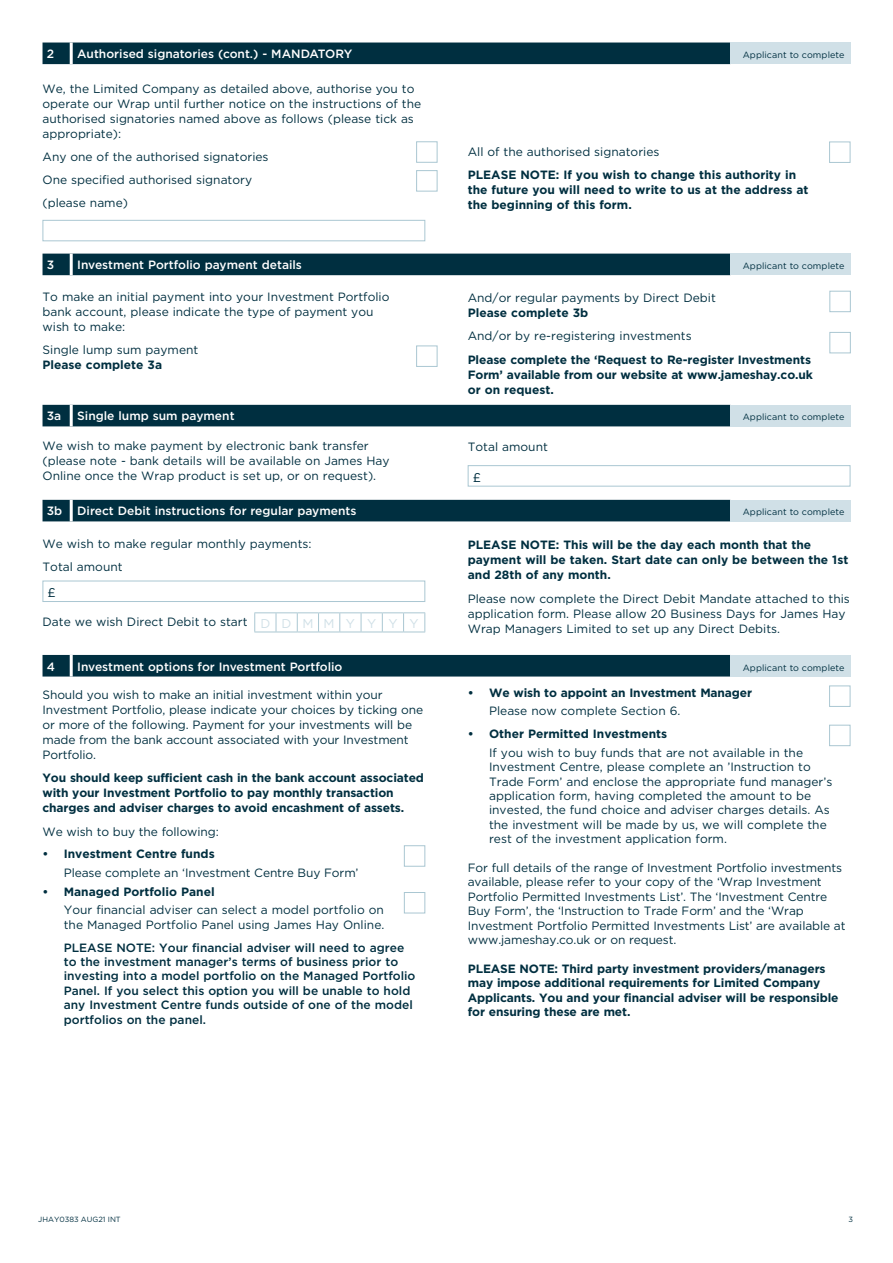
<style>
.page{position:relative;width:893px;height:1263px;background:#fff}
.page>*{position:absolute;margin:0;border:0;box-sizing:border-box;transform-origin:0 0}
.t1{font:12.75px "Gotham";color:#002f40}
.t2{font:12px/15px "Gotham";color:#002f40}
.t3{font:700 12px/15px "Gotham";letter-spacing:-.01em;color:#002f40}
.t4{font:500 12px/14.4px "Gotham";color:#002f40}
.t5{font:500 12px "Gotham";color:#fff}
.t6{font:9px "Gotham";letter-spacing:.01em;color:#002f40}
.t7{font:7.5px "Gotham";color:#002f40}
.s1{font-size:12.75px;color:#d0e0e7}
</style>
<div class="page">
<div style="left:43px;top:220px;width:382px;height:21px;background:#fff;border:1px solid #aac7d2"></div>
<div style="left:468px;top:465px;width:382px;height:21px;border:1px solid #aac7d2"></div>
<div style="left:43px;top:581px;width:382px;height:21px;border:1px solid #aac7d2"></div>
<div style="left:43px;top:43px;width:687px;height:21px;background:#002f40"></div>
<div style="left:730px;top:43px;width:120px;height:21px;background:#d0e0e7"></div>
<hr style="left:70px;top:43px;width:3px;height:21px;background:#fff">
<div style="left:43px;top:254px;width:687px;height:21px;background:#002f40"></div>
<div style="left:730px;top:254px;width:120px;height:21px;background:#d0e0e7"></div>
<hr style="left:70px;top:254px;width:3px;height:21px;background:#fff">
<div style="left:43px;top:405px;width:687px;height:21px;background:#002f40"></div>
<div style="left:730px;top:405px;width:120px;height:21px;background:#d0e0e7"></div>
<hr style="left:70px;top:405px;width:3px;height:21px;background:#fff">
<div style="left:43px;top:500px;width:687px;height:21px;background:#002f40"></div>
<div style="left:730px;top:500px;width:120px;height:21px;background:#d0e0e7"></div>
<hr style="left:70px;top:500px;width:3px;height:21px;background:#fff">
<div style="left:416px;top:141px;width:21px;height:22px;background:#fff;border:1px solid #aac7d2"></div>
<div style="left:416px;top:345px;width:21px;height:22px;background:#fff;border:1px solid #aac7d2"></div>
<div style="left:829px;top:332px;width:22px;height:21px;background:#fff;border:1px solid #aac7d2"></div>
<div style="left:829px;top:291px;width:22px;height:21px;background:#fff;border:1px solid #aac7d2"></div>
<div style="left:416px;top:170px;width:21px;height:21px;background:#fff;border:1px solid #aac7d2"></div>
<div style="left:829px;top:142px;width:21px;height:21px;background:#fff;border:1px solid #aac7d2"></div>
<svg style="left:254px;top:612px;width:171px;height:21px"></svg>
<div style="left:404px;top:845px;width:21px;height:22px;background:#fff;border:1px solid #aac7d2"></div>
<div style="left:829px;top:685px;width:21px;height:22px;background:#fff;border:1px solid #aac7d2"></div>
<div style="left:43px;top:655px;width:687px;height:21px;background:#002f40"></div>
<div style="left:730px;top:655px;width:120px;height:21px;background:#d0e0e7"></div>
<hr style="left:70px;top:655px;width:3px;height:21px;background:#fff">
<div style="left:404px;top:892px;width:21px;height:21px;background:#fff;border:1px solid #aac7d2"></div>
<div style="left:829px;top:725px;width:21px;height:21px;background:#fff;border:1px solid #aac7d2"></div>
<p class="t5" style="left:47px;top:46px;width:9px">2</p>
<p class="t5" style="left:77px;top:46px;width:277px">Authorised signatories (cont.) - MANDATORY</p>
<p class="t6" style="left:743px;top:49px;width:103px">Applicant to complete</p>
<p class="t2" style="left:43px;top:81px;width:380px">We, the Limited Company as detailed above, authorise you to operate our Wrap until further notice on the instructions of the authorised signatories named above as follows (please tick as appropriate):</p>
<p class="t2" style="left:43px;top:145px;width:228px;line-height:23px">Any one of the authorised signatories<br>One specified authorised signatory (please name)</p>
<p class="t2" style="left:468px;top:144px;width:193px">All of the authorised signatories</p>
<p class="t3" style="left:468px;top:168px;width:342px">PLEASE NOTE: If you wish to change this authority in the future you will need to write to us at the address at the beginning of this form.</p>
<p class="t5" style="left:47px;top:257px;width:9px">3</p>
<p class="t5" style="left:77px;top:257px;width:226px">Investment Portfolio payment details</p>
<p class="t6" style="left:743px;top:260px;width:103px">Applicant to complete</p>
<p class="t2" style="left:43px;top:289px;width:348px">To make an initial payment into your Investment Portfolio bank account, please indicate the type of payment you wish to make:</p>
<p class="t2" style="left:43px;top:342px;width:157px">Single lump sum payment</p>
<p class="t3" style="left:43px;top:357px;width:121px">Please complete 3a</p>
<p class="t2" style="left:468px;top:289px;width:250px">And/or regular payments by Direct Debit</p>
<p class="t3" style="left:468px;top:305px;width:122px">Please complete 3b</p>
<p class="t2" style="left:468px;top:328px;width:225px">And/or by re-registering investments</p>
<p class="t3" style="left:468px;top:352px;width:347px">Please complete the ‘Request to Re-register Investments<br>Form’ available from our website at www.jameshay.co.uk or on request.</p>
<p class="t5" style="left:47px;top:408px;width:16px">3a</p>
<p class="t5" style="left:77px;top:408px;width:159px">Single lump sum payment</p>
<p class="t6" style="left:743px;top:411px;width:103px">Applicant to complete</p>
<p class="t2" style="left:43px;top:438px;width:349px">We wish to make payment by electronic bank transfer (please note - bank details will be available on James Hay<br>Online once the Wrap product is set up, or on request).</p>
<p class="t2" style="left:468px;top:439px;width:82px">Total amount</p>
<p class="t1" style="left:473px;top:469px;width:10px">£</p>
<p class="t5" style="left:47px;top:503px;width:17px">3b</p>
<p class="t5" style="left:77px;top:503px;width:281px">Direct Debit instructions for regular payments</p>
<p class="t6" style="left:743px;top:506px;width:103px">Applicant to complete</p>
<p class="t2" style="left:43px;top:531px;width:271px;line-height:23.5px">We wish to make regular monthly payments:<br>Total amount</p>
<p class="t1" style="left:47px;top:584px;width:10px">£</p>
<p class="t2" style="left:43px;top:614px;width:378px">Date we wish Direct Debit to start <span class="s1">D D M M Y Y Y Y</span></p>
<p class="t3" style="left:468px;top:537px;width:382px">PLEASE NOTE: This will be the day each month that the payment will be taken. Start date can only be between the 1st and 28th of any month.</p>
<p class="t2" style="left:468px;top:591px;width:384px">Please now complete the Direct Debit Mandate attached to this application form. Please allow 20 Business Days for James Hay<br>Wrap Managers Limited to set up any Direct Debits.</p>
<p class="t5" style="left:47px;top:658px;width:10px">4</p>
<p class="t5" style="left:77px;top:658px;width:267px">Investment options for Investment Portfolio</p>
<p class="t6" style="left:743px;top:662px;width:103px">Applicant to complete</p>
<p class="t2" style="left:43px;top:687px;width:382px">Should you wish to make an initial investment within your Investment Portfolio, please indicate your choices by ticking one or more of the following. Payment for your investments will be made from the bank account associated with your Investment Portfolio.</p>
<p class="t3" style="left:43px;top:770px;width:383px">You should keep sufficient cash in the bank account associated with your Investment Portfolio to pay monthly transaction charges and adviser charges to avoid encashment of assets.</p>
<p class="t2" style="left:43px;top:824px;width:178px">We wish to buy the following:</p>
<p class="t3" style="left:43px;top:846px;width:174px">• Investment Centre funds</p>
<p class="t2" style="left:64px;top:865px;width:296px">Please complete an ‘Investment Centre Buy Form’</p>
<p class="t3" style="left:43px;top:884px;width:174px">• Managed Portfolio Panel</p>
<p class="t2" style="left:64px;top:902px;width:322px;line-height:14.4px">Your financial adviser can select a model portfolio on the Managed Portfolio Panel using James Hay Online.</p>
<p class="t4" style="left:64px;top:940px;width:353px">PLEASE NOTE: Your financial adviser will need to agree to the investment manager’s terms of business prior to investing into a model portfolio on the Managed Portfolio Panel. If you select this option you will be unable to hold any Investment Centre funds outside of one of the model portfolios on the panel.</p>
<p class="t3" style="left:468px;top:685px;width:286px">• We wish to appoint an Investment Manager</p>
<p class="t2" style="left:489px;top:703px;width:193px">Please now complete Section 6.</p>
<p class="t3" style="left:468px;top:726px;width:201px">• Other Permitted Investments</p>
<p class="t2" style="left:489px;top:745px;width:345px;line-height:14.4px">If you wish to buy funds that are not available in the Investment Centre, please complete an ’Instruction to Trade Form’ and enclose the appropriate fund manager’s application form, having completed the amount to be invested, the fund choice and adviser charges details. As the investment will be made by us, we will complete the rest of the investment application form.</p>
<p class="t2" style="left:468px;top:860px;width:379px;line-height:14.4px">For full details of the range of Investment Portfolio investments available, please refer to your copy of the ‘Wrap Investment Portfolio Permitted Investments List’. The ‘Investment Centre Buy Form’, the ‘Instruction to Trade Form’ and the ‘Wrap Investment Portfolio Permitted Investments List’ are available at www.jameshay.co.uk or on request.</p>
<p class="t3" style="left:468px;top:961px;width:372px;line-height:14.4px">PLEASE NOTE: Third party investment providers/managers may impose additional requirements for Limited Company Applicants. You and your financial adviser will be responsible for ensuring these are met.</p>
<p class="t7" style="left:38px;top:1215px;width:84px">JHAY0383 AUG21 INT</p>
<p class="t7" style="left:848px;top:1215px;width:6px">3</p>
</div>
